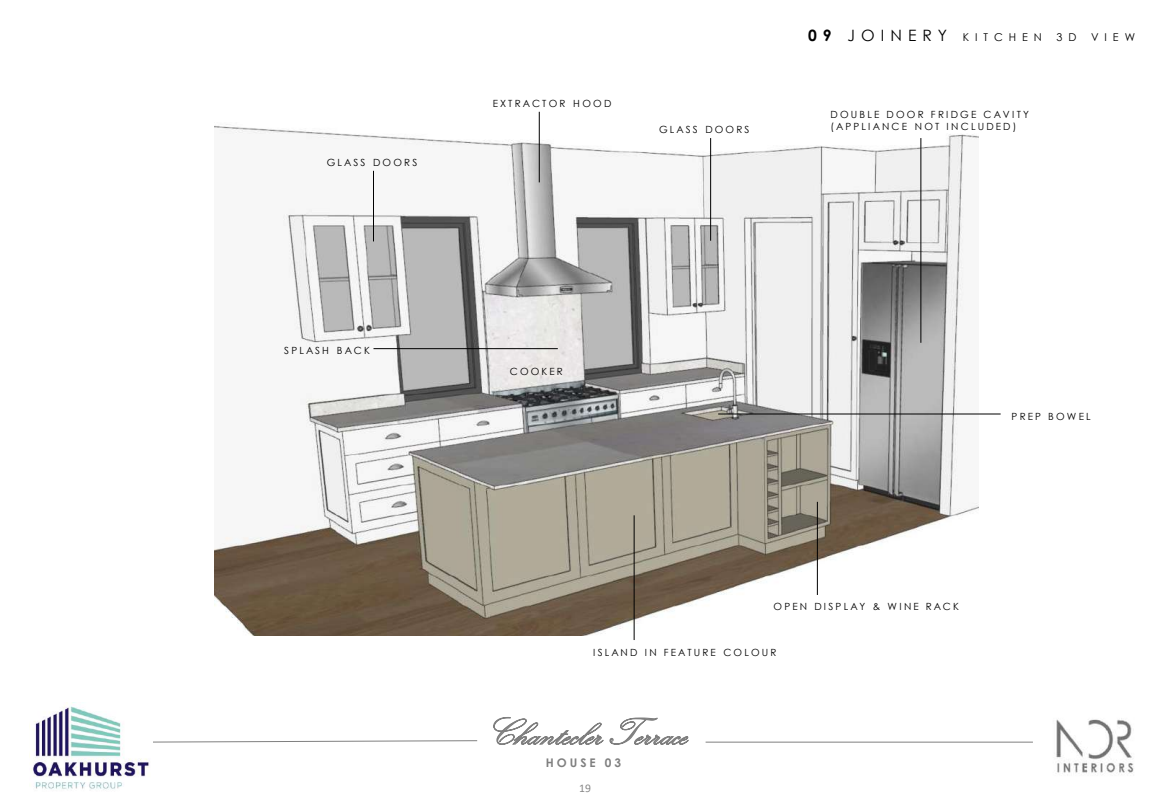
<style>
.page{position:relative;width:1170px;height:810px;background:#fff}
.page>*{position:absolute;margin:0;border:0;box-sizing:border-box;transform-origin:0 0}
.t1{font:15.6px "Century Gothic";letter-spacing:.38em;color:#000}
.t2{font:700 11.85px "Century Gothic";letter-spacing:.255em;color:#7f7f7f}
.t3{font:11.7px "Calibri";color:#898989}
.t4{font:10.8px "Century Gothic";color:#000}
.t5{font:9.9px/11.9px "Century Gothic";letter-spacing:.22em;color:#000}
.s1{font-weight:700}
.s2{font-size:10.8px}
</style>
<div class="page">
<svg style="left:493px;top:717px;width:196px;height:28px"></svg>
<img style="left:1056px;top:718px;width:78px;height:55px">
<svg style="left:153px;top:740px;width:325px;height:3px"></svg>
<hr style="left:706px;top:742px;width:327px;height:1px;background:#7f7f7f">
<img style="left:31px;top:705px;width:118px;height:85px">
<img style="left:214px;top:122px;width:764px;height:514px">
<hr style="left:373px;top:171px;width:1px;height:70px;background:#000">
<hr style="left:710px;top:138px;width:1px;height:103px;background:#000">
<hr style="left:539px;top:112px;width:1px;height:70px;background:#000">
<hr style="left:921px;top:138px;width:1px;height:205px;background:#000">
<hr style="left:817px;top:502px;width:1px;height:93px;background:#000">
<hr style="left:634px;top:515px;width:1px;height:125px;background:#000">
<hr style="left:374px;top:348px;width:184px;height:1px;background:#000">
<hr style="left:718px;top:414px;width:283px;height:1px;background:#000">
<p class="t5" style="left:327px;top:156px;width:92px">GLASS DOORS</p>
<p class="t5" style="left:284px;top:344px;width:87px">SPLASH BACK</p>
<p class="t5" style="left:493px;top:97px;width:120px">EXTRACTOR HOOD</p>
<p class="t5" style="left:659px;top:124px;width:92px">GLASS DOORS</p>
<h1 class="t1" style="left:808px;top:24px;width:235px"><span class="s1">09</span> JOINERY <span class="s2">KITCHEN</span></h1>
<p class="t4" style="left:1057px;top:30px;width:21px">3 D</p>
<p class="t4" style="left:1091px;top:30px;width:45px">VIEW</p>
<p class="t5" style="left:831px;top:109px;width:200px">DOUBLE DOOR FRIDGE CAVITY (APPLIANCE NOT INCLUDED)</p>
<p class="t5" style="left:510px;top:366px;width:55px">COOKER</p>
<p class="t5" style="left:1012px;top:410px;width:81px">PREP BOWEL</p>
<p class="t5" style="left:774px;top:600px;width:187px">OPEN DISPLAY &amp; WINE RACK</p>
<p class="t5" style="left:593px;top:646px;width:185px">ISLAND IN FEATURE COLOUR</p>
<p class="t2" style="left:546px;top:754px;width:77px">HOUSE 03</p>
<p class="t3" style="left:579px;top:780px;width:13px">19</p>
</div>
